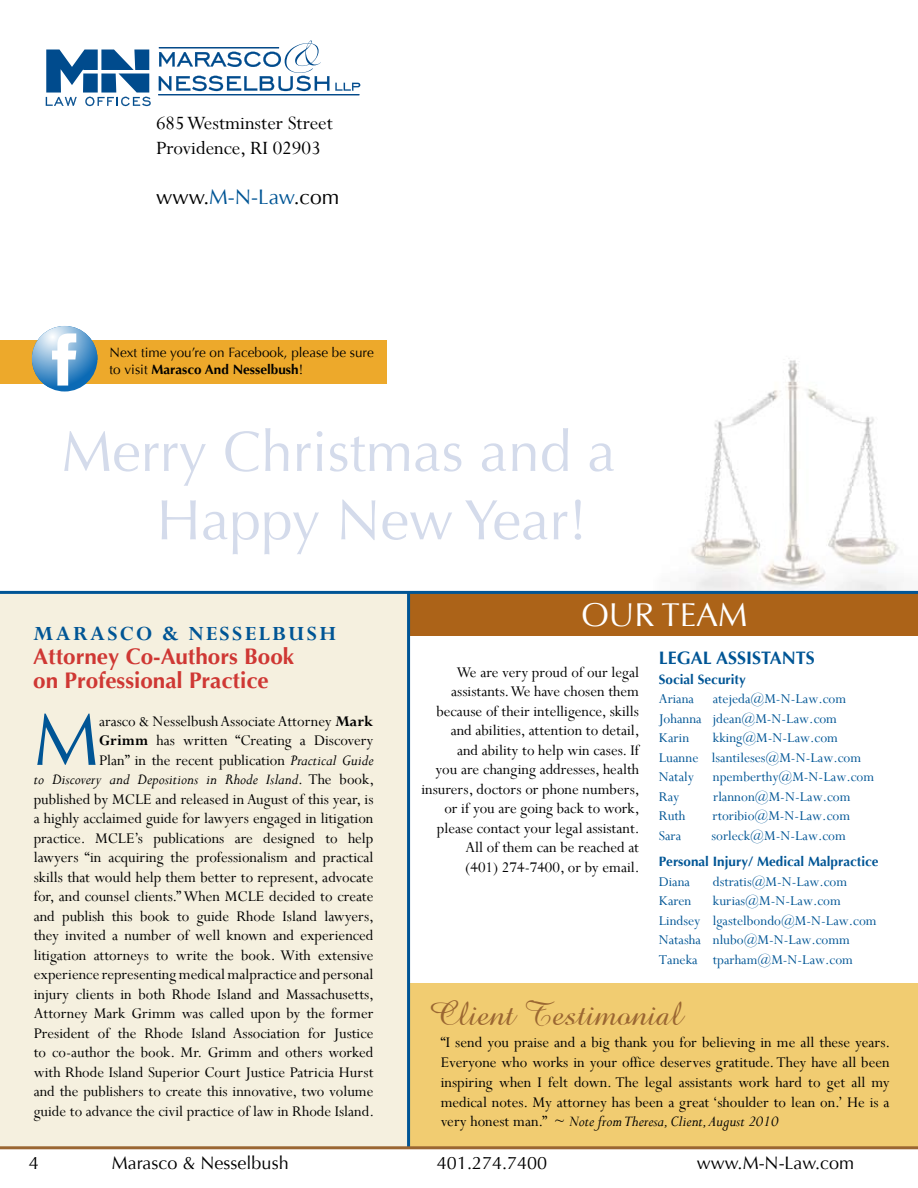
<style>
.page{position:relative;width:918px;height:1188px;background:#fff}
.page>*{position:absolute;margin:0;border:0;box-sizing:border-box;transform-origin:0 0}
.t1{font:73.5px "Optima";color:#005595}
.t2{font:57px/68.4px "Optima";color:#d4dbeb}
.t3{font:36px "Amaze Normal";color:#9a6632}
.t4{font:33px "Optima";color:#fff}
.t5{font:700 22.5px/24px "Optima";color:#cf3834}
.t6{font:700 22.5px "Perpetua";letter-spacing:.1em;color:#005595}
.t7{font:21px/25.2px "Perpetua";color:#000}
.t8{font:21px "Optima";color:#000}
.t9{font:18px "Optima";color:#000}
.t10{font:700 18px "Optima";color:#005595}
.t11{font:16.5px/19.5px "Perpetua";color:#000;text-align:right}
.t12{font:15px/19.5px "Perpetua";color:#005595}
.t13{font:13.5px/16.5px "Optima";color:#000}
.t14{font:700 13.5px "Optima";color:#005595}
.s1{color:#005595}
.s2{font-weight:700}
.s3{font-style:italic}
</style>
<div class="page">
<div style="left:0;top:594px;width:409px;height:554px;background:#f5f0df"></div>
<div style="left:409px;top:983px;width:509px;height:165px;background:#f1cc71"></div>
<div style="left:0;top:340px;width:387px;height:43px;background:#eda92b"></div>
<img style="left:654px;top:360px;width:264px;height:231px">
<svg style="left:159px;top:40px;width:170px;height:51px"></svg>
<svg style="left:335px;top:83px;width:25px;height:8px"></svg>
<svg style="left:46px;top:50px;width:105px;height:56px"></svg>
<hr style="left:158px;top:94px;width:201px;height:1px;background:#004b8d">
<div style="left:409px;top:592px;width:509px;height:44px;background:#ac6318"></div>
<hr style="left:407px;top:592px;width:3px;height:556px;background:#005595">
<hr style="left:0;top:591px;width:918px;height:3px;background:#005595">
<svg style="left:32px;top:326px;width:65px;height:66px;background:#63a0cf"></svg>
<svg style="left:52px;top:333px;width:24px;height:53px"></svg>
<hr style="left:0;top:1146px;width:918px;height:3px;background:#9a6632">
<p class="t7" style="left:156px;top:110px;width:178px">685Westminster Street<br>Providence, RI 02903</p>
<p class="t8" style="left:156px;top:185px;width:185px">www.<span class="s1">m-n -law</span>.com</p>
<p class="t13" style="left:110px;top:345px;width:266px">Next time you’re on Facebook, please be sure to visit <span class="s2">Marasco And Nesselbush</span>!</p>
<h2 class="t2" style="left:157px;top:418px;width:461px;text-indent:-95px">Merry Christmas and a<br>H appy New Year!</h2>
<h3 class="t6" style="left:33px;top:620px;width:305px">MARASCO &amp; NESSELBUSH</h3>
<h3 class="t5" style="left:33px;top:645px;width:262px">Attorney Co-Authors Book on Professional Practice</h3>
<h1 class="t1" style="left:34px;top:697px;width:67px">M</h1>
<p class="t11" style="left:34px;top:711px;width:342px">arasco &amp; NesselbushAssociateAttorney <span class="s2">MARK<br>GRIMM</span> has written “Creating a Discovery<br>Plan” in the recent publication <span class="s3">Practical Guide<br>to Discovery and Depositions in Rhode Island</span>. The book, published by MCLE and released in August of this year, is a highly acclaimed guide for lawyers engaged in litigation practice. MCLE’s publications are designed to help lawyers “in acquiring the professionalism and practical skills that would help them better to represent, advocate for, and counsel clients.”When MCLE decided to create and publish this book to guide Rhode Island lawyers, they invited a number of well known and experienced litigation attorneys to write the book. With extensive experience representing medical malpractice and personal injury clients in both Rhode Island and Massachusetts, Attorney Mark Grimm was called upon by the former President of the Rhode Island Association for Justice to co-author the book. Mr. Grimm and others worked with Rhode Island Superior Court Justice Patricia Hurst and the publishers to create this innovative, two volume guide to advance the civil practice of law in Rhode Island.</p>
<h3 class="t4" style="left:581px;top:595px;width:25px">OUR</h3>
<h3 class="t4" style="left:661px;top:595px;width:88px">TEAM</h3>
<p class="t10" style="left:659px;top:648px;width:158px">LEGAL ASSISTANTS</p>
<p class="t14" style="left:659px;top:671px;width:89px">Social Security</p>
<p class="t12" style="left:659px;top:689px;width:189px">Ariana atejeda@M-N-Law.com<br>Johanna jdean@M-N-Law.com<br>Karin</p>
<p class="t11" style="left:421px;top:662px;width:220px">We are very proud of our legal assistants.We have chosen them because of their intelligence, skills and abilities, attention to detail,<br>and ability to help win cases. If<br>you are changing addresses, health insurers, doctors or phone numbers, or if you are going back to work, please contact your legal assistant.<br>All of them can be reached at<br>(401) 274-7400, or by email.</p>
<p class="t12" style="left:659px;top:728px;width:204px;text-indent:54px">kking@M-N-Law.com<br>Luanne lsantileses@M-N-Law.com<br>Nataly</p>
<p class="t12" style="left:713px;top:767px;width:163px">npemberthy@M-N-Law.com</p>
<p class="t12" style="left:659px;top:787px;width:22px">Ray</p>
<p class="t12" style="left:713px;top:787px;width:139px">rlannon@M-N-Law.com</p>
<p class="t12" style="left:659px;top:806px;width:28px">Ruth</p>
<p class="t12" style="left:713px;top:806px;width:139px">rtoribio@M-N-Law.com</p>
<p class="t12" style="left:659px;top:826px;width:24px">Sara</p>
<p class="t12" style="left:712px;top:826px;width:136px">sorleck@M-N-Law.com</p>
<p class="t14" style="left:659px;top:854px;width:221px">Personal Injury/ Medical Malpractice</p>
<p class="t12" style="left:659px;top:871px;width:33px">Diana</p>
<p class="t12" style="left:713px;top:871px;width:136px">dstratis@M-N-Law.com</p>
<p class="t12" style="left:659px;top:891px;width:34px">Karen</p>
<p class="t12" style="left:659px;top:891px;width:219px;text-indent:54px">kurias@M-N-Law.com<br>Lindsey lgastelbondo@M-N-Law.com<br>Natasha nlubo@M-N-Law.comm<br>Taneka tparham@M-N-Law.com</p>
<h3 class="t3" style="left:430px;top:990px;width:254px">Client Testimonial</h3>
<p class="t11" style="left:441px;top:1032px;width:451px;text-align:justify">“I send you praise and a big thank you for believing in me all these years.<br>Everyone who works in your office deserves gratitude.They have all been inspiring when I felt down. The legal assistants work hard to get all my medical notes. My attorney has been a great ‘shoulder to lean on.’ He is a very honest man.” ~ <span class="s3">Note from Theresa, Client, August 2010</span></p>
<p class="t9" style="left:29px;top:1152px;width:12px">4</p>
<p class="t9" style="left:112px;top:1152px;width:178px">Marasco &amp; Nesselbush</p>
<p class="t9" style="left:437px;top:1152px;width:112px">401.274.7400</p>
<p class="t9" style="left:697px;top:1152px;width:159px">www.m-n -law.com</p>
</div>
